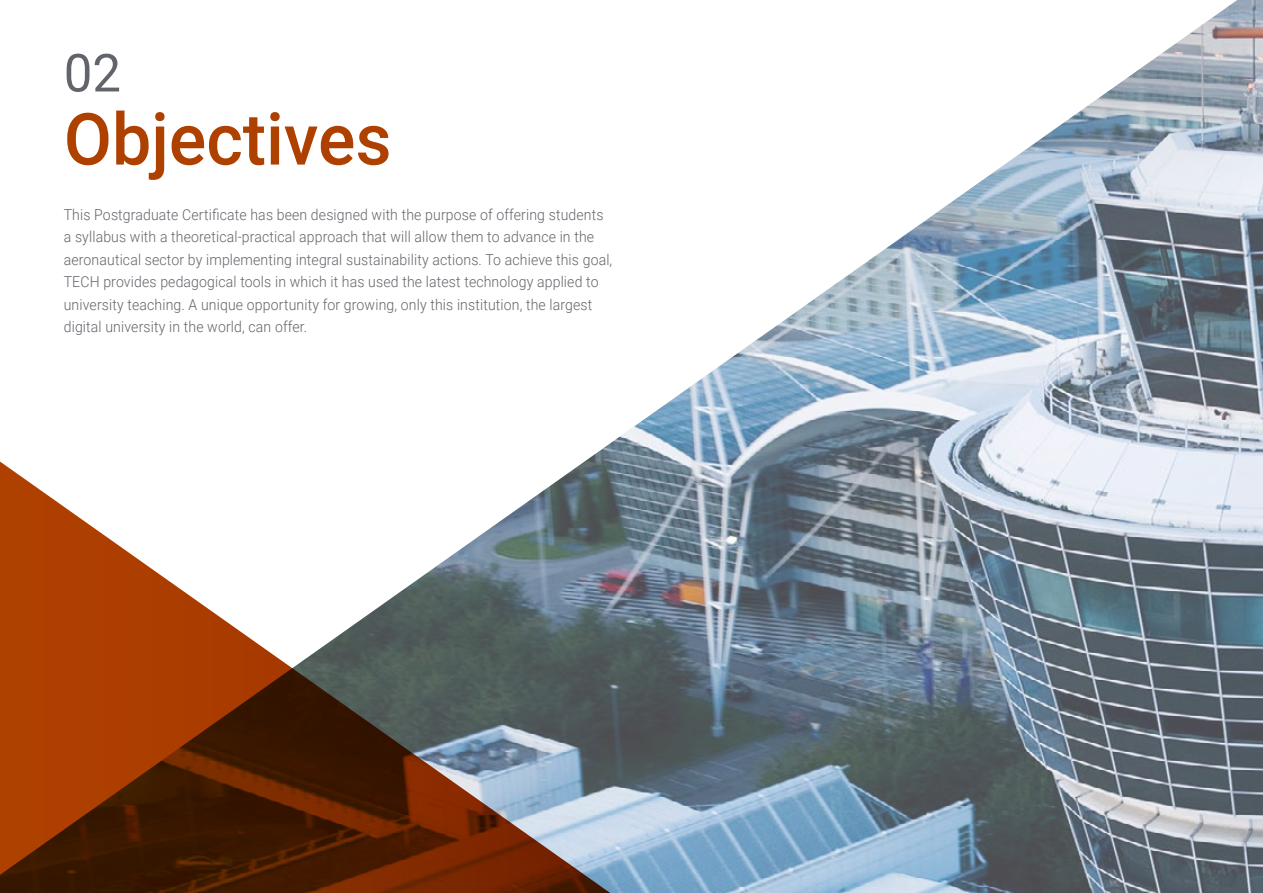
<style>
.page{position:relative;width:1263px;height:893px;background:#fff}
.page>*{position:absolute;margin:0;border:0;box-sizing:border-box;transform-origin:0 0}
.t1{font:500 72px "Roboto";color:#ae4000}
.t2{font:52.5px "Roboto";color:#61646a}
.t3{font:300 15px/22.5px "Roboto";letter-spacing:.01em;color:#61646a;scale:.94 1}
</style>
<div class="page">
<img style="left:606px;top:0;width:657px;height:893px">
<svg style="left:0;top:446px;width:640px;height:447px"></svg>
<h2 class="t2" style="left:64px;top:36px;width:59px">02</h2>
<h1 class="t1" style="left:64px;top:89px;width:329px">Objectives</h1>
<p class="t3" style="left:64px;top:202px;width:585px">This Postgraduate Certificate has been designed with the purpose of offering students a syllabus with a theoretical-practical approach that will allow them to advance in the aeronautical sector by implementing integral sustainability actions. To achieve this goal, TECH provides pedagogical tools in which it has used the latest technology applied to university teaching. A unique opportunity for growing, only this institution, the largest digital university in the world, can offer.</p>
</div>
